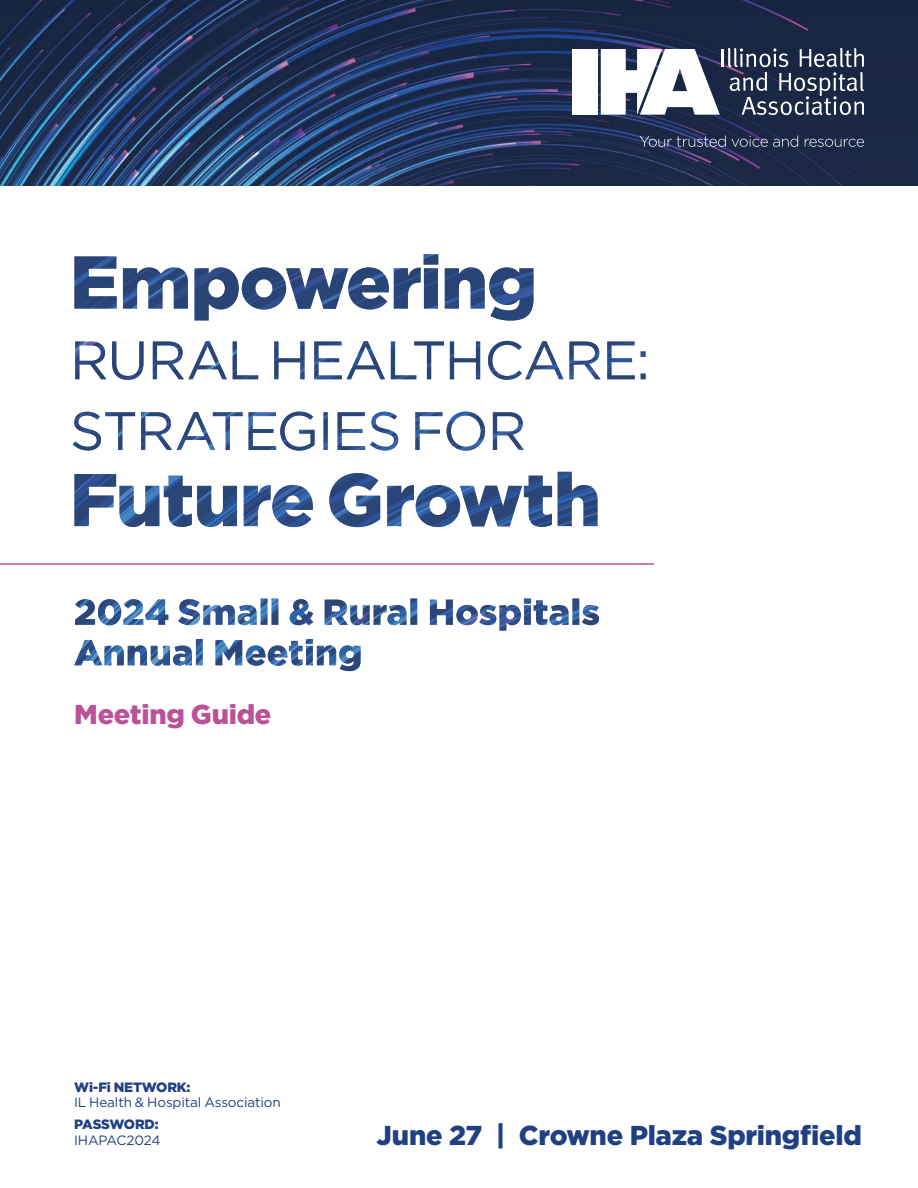
<style>
.page{position:relative;width:918px;height:1188px;background:#fff}
.page>*{position:absolute;margin:0;border:0;box-sizing:border-box;transform-origin:0 0}
.t1{font:900 27.3px "Gotham";letter-spacing:-.01em;color:#204081}
.t2{font:900 27.3px "Gotham";letter-spacing:-.01em;color:#b95299}
.t3{font:13.5px "Gotham";letter-spacing:-.01em;color:#204081}
.t4{font:900 13.5px "Gotham";letter-spacing:-.01em;color:#204081}
</style>
<div class="page">
<img style="left:0;top:0;width:918px;height:186px">
<svg style="left:640px;top:136px;width:86px;height:11px"></svg>
<svg style="left:732px;top:136px;width:66px;height:11px"></svg>
<svg style="left:805px;top:139px;width:59px;height:8px"></svg>
<div style="left:572px;top:49px;width:26px;height:66px;background:#fff"></div>
<svg style="left:601px;top:48px;width:263px;height:67px"></svg>
<hr style="left:0;top:563px;width:654px;height:2px;background:#b95299">
<svg style="left:74px;top:472px;width:524px;height:55px"></svg>
<svg style="left:73px;top:412px;width:451px;height:39px"></svg>
<svg style="left:75px;top:341px;width:571px;height:39px"></svg>
<svg style="left:74px;top:254px;width:459px;height:67px"></svg>
<svg style="left:74px;top:639px;width:287px;height:32px"></svg>
<svg style="left:75px;top:599px;width:524px;height:32px"></svg>
<h1 class="t2" style="left:74px;top:695px;width:199px">Meeting Guide</h1>
<p class="t4" style="left:74px;top:1078px;width:118px">Wi-Fi NETWORK:</p>
<p class="t3" style="left:74px;top:1094px;width:208px">IL Health &amp; Hospital Association</p>
<p class="t4" style="left:74px;top:1115px;width:86px">PASSWORD:</p>
<p class="t3" style="left:74px;top:1132px;width:88px">IHAPAC2024</p>
<h1 class="t1" style="left:377px;top:1116px;width:487px">June 27 | Crowne Plaza Springfield</h1>
</div>
